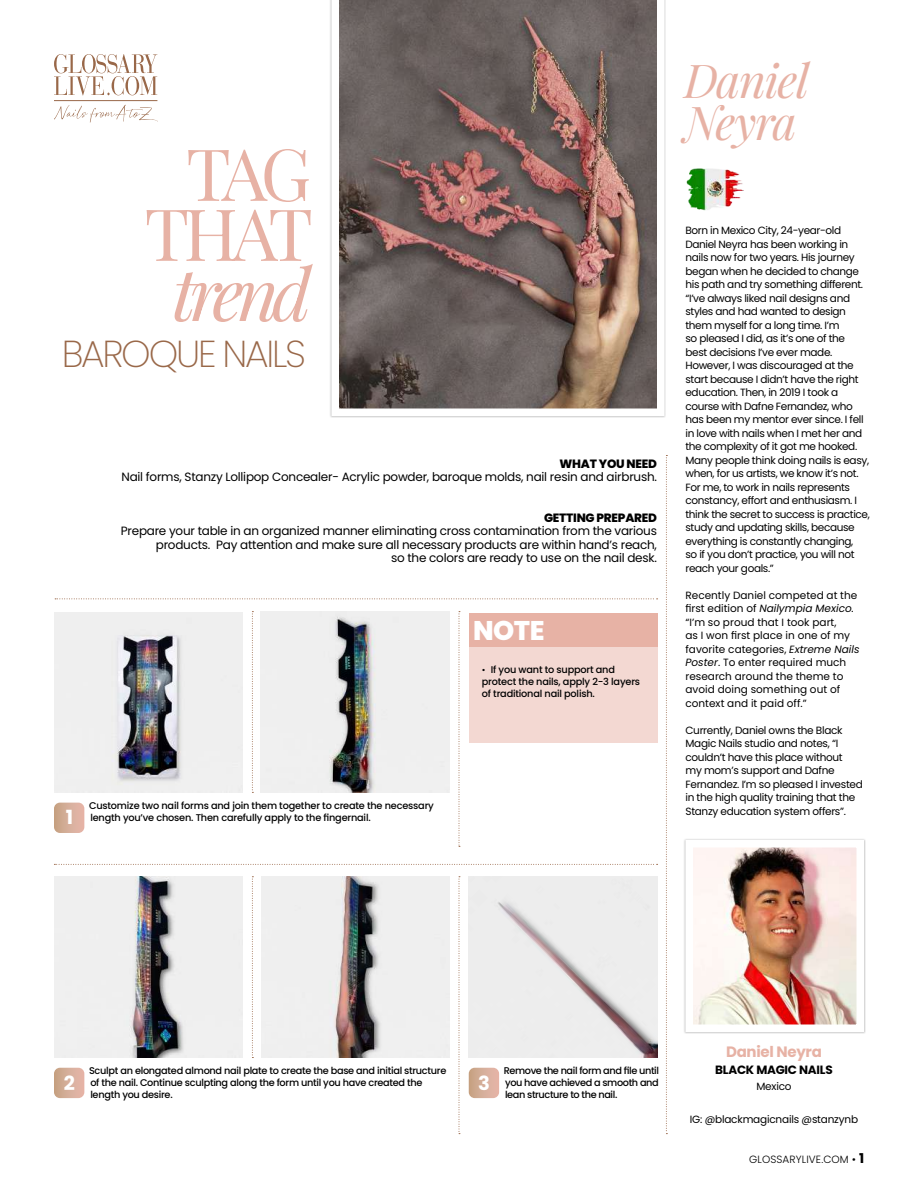
<style>
.page{position:relative;width:918px;height:1188px;background:#fff}
.page>*{position:absolute;margin:0;border:0;box-sizing:border-box;transform-origin:0 0}
.t1{font:72px/60px "Playfair Display";letter-spacing:-.09em;color:#e7b2a5;text-align:center}
.t2{font:italic 72px "Playfair Display";letter-spacing:-.09em;color:#e7b2a5}
.t3{font:italic 46.5px/42px "Playfair Display";letter-spacing:-.03em;color:#e7b2a5}
.t4{font:200 37.5px "Poppins";letter-spacing:-.06em;color:#996849}
.t5{font:800 27px "Poppins";color:#fff}
.t6{font:700 19.5px "Poppins";color:#fff}
.t7{font:700 15px "Poppins";letter-spacing:-.02em;color:#e7b2a5}
.t8{font:12px/13.5px "Poppins";letter-spacing:-.02em;color:#000;text-align:right}
.t9{font:800 12px "Poppins";letter-spacing:-.02em;color:#000}
.t10{font:700 12px "Poppins";letter-spacing:-.02em;color:#000}
.t11{font:10.5px/13.5px "Poppins";letter-spacing:-.035em;color:#000}
.t12{font:10.5px/13.5px "Poppins";color:#000}
.t13{font:300 10.5px "Poppins";letter-spacing:.01em;color:#000}
.t14{font:500 9.75px/12px "Poppins";letter-spacing:-.03em;color:#000}
.s1{font-weight:400;font-size:9px}
.s2{font-style:italic}
.s3{font-weight:400}
.s4{font-weight:700;font-size:13.5px}
</style>
<div class="page">
<img style="left:686px;top:168px;width:58px;height:43px">
<div style="left:683px;top:838px;width:183px;height:196px;background:#000;opacity:.25"></div>
<img style="left:695px;top:849px;width:160px;height:174px">
<div style="left:686px;top:840px;width:178px;height:192px;border:8px solid #fff"></div>
<img style="left:339px;top:0;width:318px;height:409px">
<svg style="left:252px;top:876px;width:1px;height:182px"></svg>
<svg style="left:252px;top:611px;width:1px;height:182px"></svg>
<svg style="left:459px;top:876px;width:1px;height:258px"></svg>
<svg style="left:459px;top:611px;width:1px;height:236px"></svg>
<svg style="left:666px;top:455px;width:1px;height:679px"></svg>
<svg style="left:54px;top:1068px;width:30px;height:30px"></svg>
<svg style="left:54px;top:803px;width:30px;height:30px"></svg>
<svg style="left:469px;top:1068px;width:30px;height:30px"></svg>
<svg style="left:54px;top:864px;width:604px;height:1px"></svg>
<svg style="left:55px;top:598px;width:603px;height:1px"></svg>
<img style="left:469px;top:876px;width:189px;height:182px">
<img style="left:260px;top:611px;width:189px;height:182px">
<img style="left:54px;top:876px;width:189px;height:182px">
<img style="left:54px;top:612px;width:189px;height:181px">
<img style="left:261px;top:876px;width:189px;height:182px">
<svg style="left:54px;top:54px;width:103px;height:42px"></svg>
<hr style="left:54px;top:100px;width:103px;height:1px;background:#996849">
<svg style="left:54px;top:105px;width:104px;height:18px"></svg>
<div style="left:469px;top:613px;width:189px;height:36px;background:#e7b2a5"></div>
<div style="left:469px;top:647px;width:189px;height:96px;background:#f3d8d2"></div>
<h1 class="t1" style="left:145px;top:138px;width:170px">TAG<br>THAT</h1>
<h1 class="t2" style="left:172px;top:238px;width:141px">trend</h1>
<h3 class="t4" style="left:62px;top:332px;width:246px">BAROQUE NAILS</h3>
<p class="t9" style="left:560px;top:457px;width:99px">WHAT YOU NEED</p>
<p class="t8" style="left:121px;top:470px;width:537px">Nail forms, Stanzy Lollipop Concealer- Acrylic powder, baroque molds, nail resin and airbrush.</p>
<p class="t9" style="left:544px;top:511px;width:114px">GETTING PREPARED</p>
<p class="t8" style="left:121px;top:524px;width:538px">Prepare your table in an organized manner eliminating cross contamination from the various products. Pay attention and make sure all necessary products are within hand’s reach,<br>so the colors are ready to use on the nail desk.</p>
<h3 class="t6" style="left:66px;top:806px;width:9px">1</h3>
<p class="t14" style="left:89px;top:800px;width:346px">Customize two nail forms and join them together to create the necessary length you’ve chosen. Then carefully apply to the fingernail.</p>
<h3 class="t5" style="left:473px;top:614px;width:73px">NOTE</h3>
<p class="t14" style="left:482px;top:664px;width:160px"><span class="s1">•</span> If you want to support and protect the nails, apply 2-3 layers of traditional nail polish.</p>
<h2 class="t3" style="left:684px;top:56px;width:126px">Daniel<br>Neyra</h2>
<p class="t11" style="left:686px;top:224px;width:186px">Born in Mexico City, 24-year-old Daniel Neyra has been working in nails now for two years. His journey began when he decided to change his path and try something different. “I’ve always liked nail designs and styles and had wanted to design them myself for a long time. I’m<br>so pleased I did, as it’s one of the<br>best decisions I’ve ever made.<br>However, I was discouraged at the start because I didn’t have the right education. Then, in 2019 I took a course with Dafne Fernandez, who has been my mentor ever since. I fell in love with nails when I met her and the complexity of it got me hooked.<br>Many people think doing nails is easy, when, for us artists, we know it’s not.<br>For me, to work in nails represents constancy, effort and enthusiasm. I think the secret to success is practice, study and updating skills, because everything is constantly changing,<br>so if you don’t practice, you will not reach your goals.”</p>
<p class="t12" style="left:686px;top:588px;width:176px">Recently Daniel competed at the first edition of <span class="s2">Nailympia Mexico. </span>“I’m so proud that I took part,<br>as I won first place in one of my favorite categories, <span class="s2">Extreme Nails<br>Poster</span>. To enter required much research around the theme to avoid doing something out of context and it paid off.”</p>
<p class="t11" style="left:686px;top:723px;width:179px">Currently, Daniel owns the Black Magic Nails studio and notes, “I couldn’t have this place without<br>my mom’s support and Dafne Fernandez. I’m so pleased I invested in the high quality training that the Stanzy education system offers”.</p>
<h3 class="t6" style="left:64px;top:1071px;width:13px">2</h3>
<p class="t14" style="left:89px;top:1065px;width:359px">Sculpt an elongated almond nail plate to create the base and initial structure of the nail. Continue sculpting along the form until you have created the length you desire.</p>
<h3 class="t6" style="left:478px;top:1071px;width:13px">3</h3>
<p class="t14" style="left:504px;top:1065px;width:157px;text-align:justify">Remove the nail form and file until you have achieved a smooth and lean structure to the nail.</p>
<h3 class="t7" style="left:726px;top:1043px;width:97px">Daniel Neyra</h3>
<p class="t10" style="left:715px;top:1063px;width:119px">BLACK MAGIC NAILS</p>
<p class="t11" style="left:756px;top:1080px;width:37px">Mexico</p>
<p class="t11" style="left:690px;top:1113px;width:170px">IG: @blackmagicnails @stanzynb</p>
<p class="t13" style="left:749px;top:1154px;width:117px">GLOSSARYLIVE.COM <span class="s3">•</span> <span class="s4">1</span></p>
</div>
